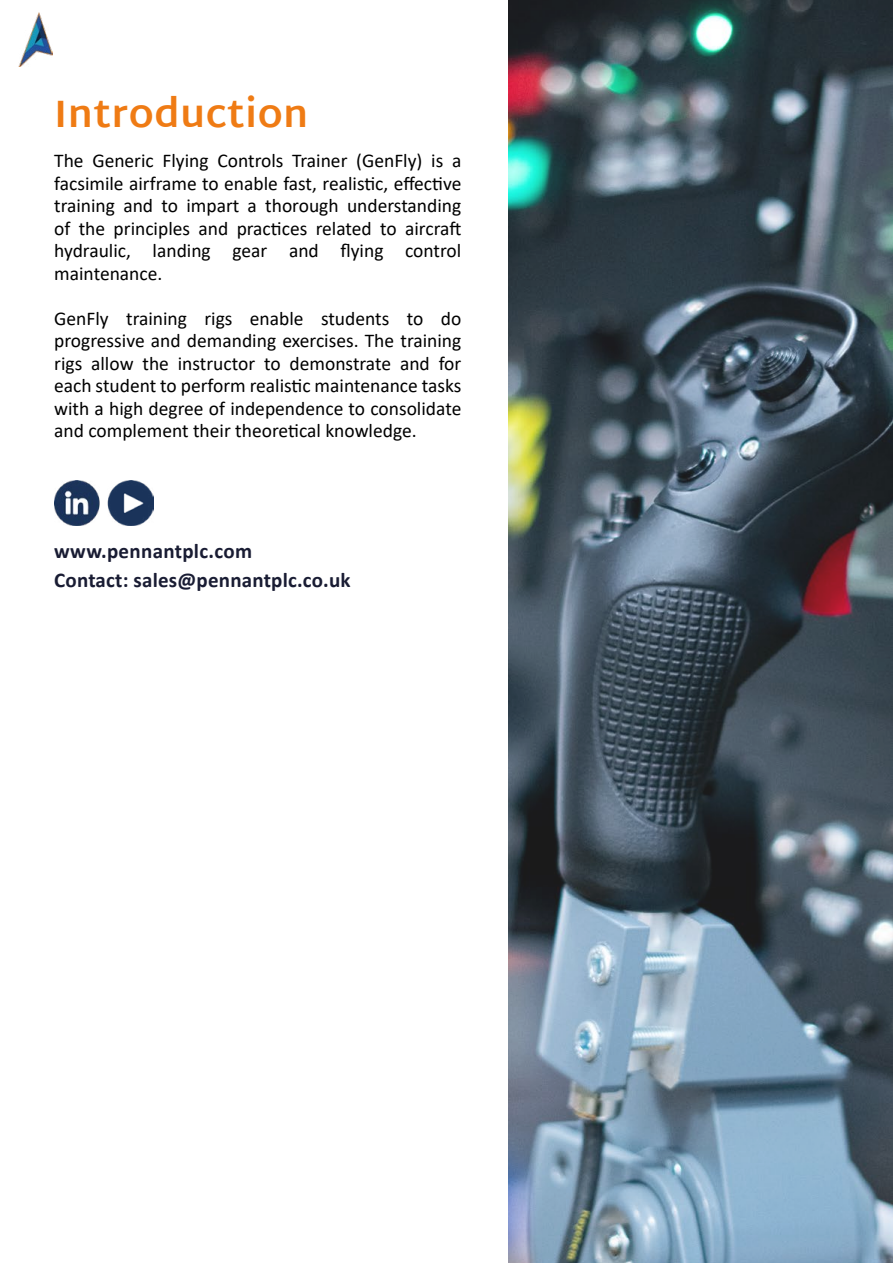
<style>
.page{position:relative;width:893px;height:1263px;background:#fff}
.page>*{position:absolute;margin:0;border:0;box-sizing:border-box;transform-origin:0 0}
.t1{font:700 39px "Martel Sans";letter-spacing:.01em;color:#ef7b14}
.t2{font:700 21px/28.5px "Calibri";letter-spacing:.01em;color:#191c33}
.t3{font:19.5px/22.5px "Calibri";color:#000;text-align:justify}
</style>
<div class="page">
<img style="left:508px;top:0;width:385px;height:1263px">
<img style="left:54px;top:481px;width:46px;height:45px">
<img style="left:19px;top:12px;width:33px;height:55px">
<img style="left:108px;top:481px;width:45px;height:45px">
<h1 class="t1" style="left:54px;top:90px;width:256px">Introduction</h1>
<p class="t3" style="left:54px;top:149px;width:409px">The Generic Flying Controls Trainer (GenFly) is a facsimile airframe to enable fast, realistic, effective training and to impart a thorough understanding of the principles and practices related to aircraft hydraulic, landing gear and flying control maintenance.</p>
<p class="t3" style="left:54px;top:307px;width:409px">GenFly training rigs enable students to do progressive and demanding exercises. The training rigs allow the instructor to demonstrate and for each student to perform realistic maintenance tasks with a high degree of independence to consolidate and complement their theoretical knowledge.</p>
<p class="t2" style="left:54px;top:537px;width:298px">www.pennantplc.com<br>Contact: sales@pennantplc.co.uk</p>
</div>
